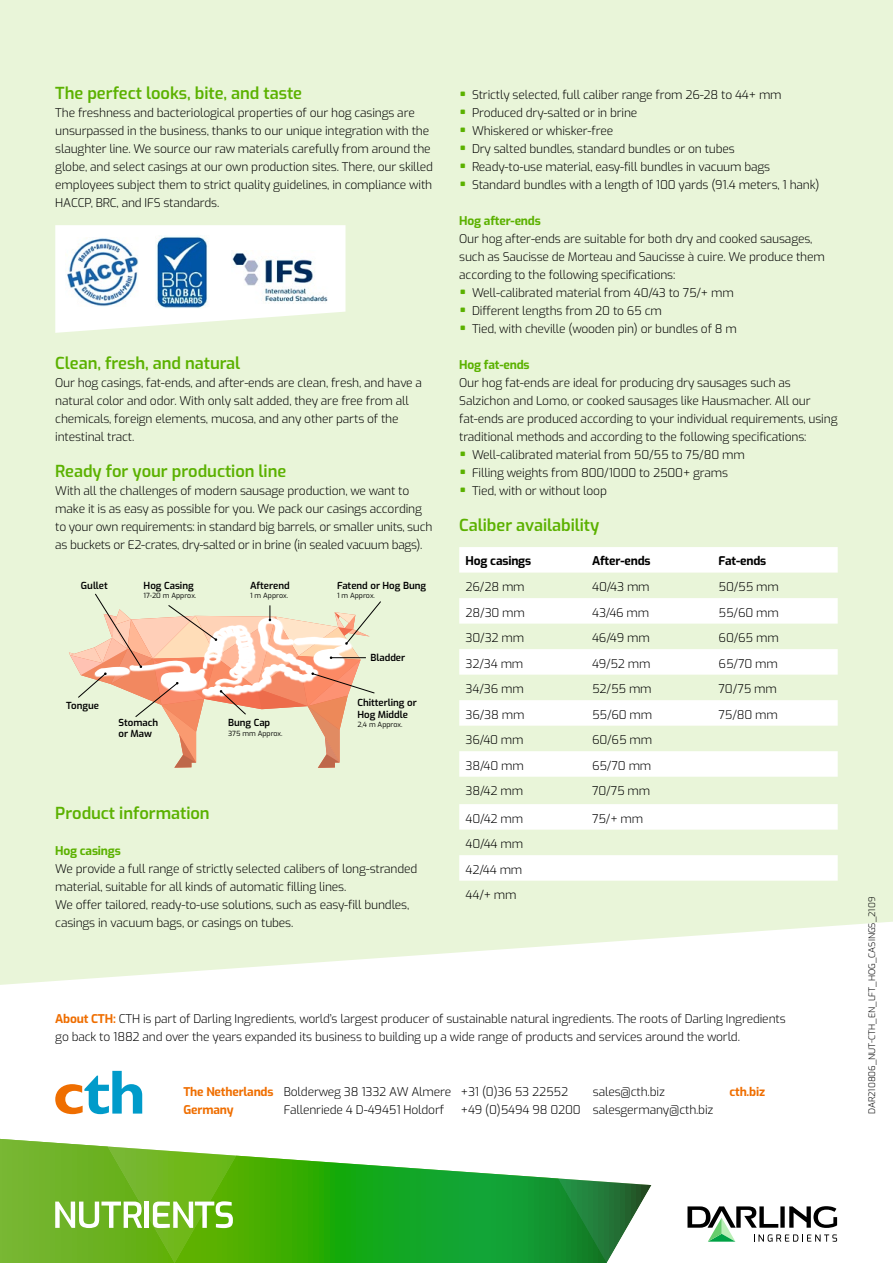
<style>
.page{position:relative;width:893px;height:1263px;background:#fff}
.page>*{position:absolute;margin:0;border:0;box-sizing:border-box;transform-origin:0 0}
.t1{font:600 16.5px "Exo";letter-spacing:-.005em;color:#5bb100}
.t2{font:300 12px/18px "Exo";letter-spacing:-.015em;color:#000}
.t3{font:700 12px "Exo";letter-spacing:-.015em;color:#5bb100}
.t4{font:700 12px "Exo";letter-spacing:-.015em;color:#000}
.t5{font:700 12px "Exo";letter-spacing:-.015em;color:#ef6e00}
.t6{font:600 9.6px/11.6px "Exo";color:#000}
.t7{font:300 9px "Exo";letter-spacing:-.005em;color:#000}
.t8{font:7.05px "Exo";color:#000}
.s1{font-weight:700;font-size:24px;color:#5bb100}
.s2{font-weight:700;color:#ef6e00}
</style>
<div class="page">
<div style="left:0;top:0;width:893px;height:1016px;background:#e9f5d9"></div>
<svg style="left:0;top:922px;width:893px;height:193px"></svg>
<svg style="left:0;top:1138px;width:558px;height:125px"></svg>
<svg style="left:558px;top:1178px;width:280px;height:85px"></svg>
<svg style="left:0;top:1139px;width:236px;height:124px;background:#81be3e"></svg>
<svg style="left:459px;top:547px;width:379px;height:334px;fill:#fff"></svg>
<svg style="left:55px;top:225px;width:290px;height:108px"></svg>
<img style="left:66px;top:238px;width:72px;height:69px">
<img style="left:156px;top:235px;width:54px;height:73px">
<img style="left:232px;top:250px;width:96px;height:54px">
<svg style="left:55px;top:1071px;width:87px;height:43px"></svg>
<svg style="left:69px;top:593px;width:312px;height:175px"></svg>
<h1 class="t1" style="left:55px;top:80px;width:248px">The perfect looks, bite, and taste</h1>
<p class="t2" style="left:55px;top:103px;width:379px">The freshness and bacteriological properties of our hog casings are unsurpassed in the business, thanks to our unique integration with the slaughter line. We source our raw materials carefully from around the globe, and select casings at our own production sites. There, our skilled employees subject them to strict quality guidelines, in compliance with HACCP, BRC, and IFS standards.</p>
<h1 class="t1" style="left:55px;top:350px;width:187px">Clean, fresh, and natural</h1>
<p class="t2" style="left:55px;top:373px;width:368px">Our hog casings, fat-ends, and after-ends are clean, fresh, and have a natural color and odor. With only salt added, they are free from all chemicals, foreign elements, mucosa, and any other parts of the intestinal tract.</p>
<h1 class="t1" style="left:55px;top:458px;width:233px">Ready for your production line</h1>
<p class="t2" style="left:55px;top:481px;width:379px">With all the challenges of modern sausage production, we want to make it is as easy as possible for you. We pack our casings according to your own requirements: in standard big barrels, or smaller units, such as buckets or E2-crates, dry-salted or in brine (in sealed vacuum bags).</p>
<p class="t6" style="left:81px;top:579px;width:28px">Gullet</p>
<p class="t6" style="left:144px;top:579px;width:52px">Hog Casing</p>
<p class="t8" style="left:144px;top:590px;width:54px">17-20 m Approx.</p>
<p class="t6" style="left:250px;top:579px;width:41px">Afterend</p>
<p class="t8" style="left:250px;top:590px;width:40px">1 m Approx.</p>
<p class="t6" style="left:337px;top:579px;width:91px">Fatend or Hog Bung</p>
<p class="t8" style="left:337px;top:590px;width:40px">1 m Approx.</p>
<p class="t6" style="left:370px;top:651px;width:36px">Bladder</p>
<p class="t6" style="left:66px;top:699px;width:34px">Tongue</p>
<p class="t6" style="left:118px;top:717px;width:41px;line-height:10.8px">Stomach or Maw</p>
<p class="t6" style="left:357px;top:696px;width:61px">Chitterling or<br>Hog Middle</p>
<p class="t6" style="left:228px;top:716px;width:44px">Bung Cap</p>
<p class="t8" style="left:357px;top:719px;width:47px">2,4 m Approx.</p>
<p class="t8" style="left:228px;top:728px;width:56px">375 mm Approx.</p>
<h1 class="t1" style="left:55px;top:800px;width:156px">Product information</h1>
<p class="t3" style="left:55px;top:841px;width:67px">Hog casings</p>
<p class="t2" style="left:55px;top:859px;width:364px">We provide a full range of strictly selected calibers of long-stranded material, suitable for all kinds of automatic filling lines.<br>We offer tailored, ready-to-use solutions, such as easy-fill bundles, casings in vacuum bags, or casings on tubes.</p>
<p class="t2" style="left:459px;top:85px;width:324px"><span class="s1">•</span> Strictly selected, full caliber range from 26-28 to 44+ mm</p>
<p class="t2" style="left:459px;top:103px;width:180px"><span class="s1">•</span> Produced dry-salted or in brine</p>
<p class="t2" style="left:459px;top:121px;width:156px"><span class="s1">•</span> Whiskered or whisker-free</p>
<p class="t2" style="left:459px;top:139px;width:277px"><span class="s1">•</span> Dry salted bundles, standard bundles or on tubes</p>
<p class="t2" style="left:459px;top:157px;width:312px"><span class="s1">•</span> Ready-to-use material, easy-fill bundles in vacuum bags</p>
<p class="t2" style="left:459px;top:175px;width:362px"><span class="s1">•</span> Standard bundles with a length of 100 yards (91.4 meters, 1 hank)</p>
<p class="t3" style="left:459px;top:211px;width:83px">Hog after-ends</p>
<p class="t2" style="left:459px;top:229px;width:367px">Our hog after-ends are suitable for both dry and cooked sausages, such as Saucisse de Morteau and Saucisse à cuire. We produce them according to the following specifications:</p>
<p class="t2" style="left:459px;top:283px;width:276px"><span class="s1">•</span> Well-calibrated material from 40/43 to 75/+ mm</p>
<p class="t2" style="left:459px;top:301px;width:204px"><span class="s1">•</span> Different lengths from 20 to 65 cm</p>
<p class="t2" style="left:459px;top:319px;width:279px"><span class="s1">•</span> Tied, with cheville (wooden pin) or bundles of 8 m</p>
<p class="t3" style="left:459px;top:355px;width:72px">Hog fat-ends</p>
<p class="t2" style="left:459px;top:373px;width:380px">Our hog fat-ends are ideal for producing dry sausages such as Salzichon and Lomo, or cooked sausages like Hausmacher. All our fat-ends are produced according to your individual requirements, using traditional methods and according to the following specifications:</p>
<p class="t2" style="left:459px;top:445px;width:287px"><span class="s1">•</span> Well-calibrated material from 50/55 to 75/80 mm</p>
<p class="t2" style="left:459px;top:463px;width:270px"><span class="s1">•</span> Filling weights from 800/1000 to 2500+ grams</p>
<p class="t2" style="left:459px;top:481px;width:149px"><span class="s1">•</span> Tied, with or without loop</p>
<h1 class="t1" style="left:459px;top:512px;width:142px">Caliber availability</h1>
<p class="t4" style="left:466px;top:552px;width:67px">Hog casings</p>
<p class="t4" style="left:592px;top:552px;width:60px">After-ends</p>
<p class="t4" style="left:719px;top:552px;width:49px">Fat-ends</p>
<p class="t2" style="left:466px;top:577px;width:61px">26/28 mm</p>
<p class="t2" style="left:592px;top:577px;width:59px">40/43 mm</p>
<p class="t2" style="left:719px;top:577px;width:62px">50/55 mm</p>
<p class="t2" style="left:466px;top:602px;width:61px">28/30 mm</p>
<p class="t2" style="left:592px;top:602px;width:59px">43/46 mm</p>
<p class="t2" style="left:719px;top:602px;width:62px">55/60 mm</p>
<p class="t2" style="left:466px;top:628px;width:60px">30/32 mm</p>
<p class="t2" style="left:592px;top:628px;width:59px">46/49 mm</p>
<p class="t2" style="left:719px;top:628px;width:62px">60/65 mm</p>
<p class="t2" style="left:466px;top:653px;width:59px">32/34 mm</p>
<p class="t2" style="left:592px;top:653px;width:60px">49/52 mm</p>
<p class="t2" style="left:719px;top:653px;width:61px">65/70 mm</p>
<p class="t2" style="left:466px;top:679px;width:60px">34/36 mm</p>
<p class="t2" style="left:592px;top:679px;width:61px">52/55 mm</p>
<p class="t2" style="left:719px;top:679px;width:60px">70/75 mm</p>
<p class="t2" style="left:466px;top:705px;width:60px">36/38 mm</p>
<p class="t2" style="left:592px;top:705px;width:62px">55/60 mm</p>
<p class="t2" style="left:719px;top:705px;width:61px">75/80 mm</p>
<p class="t2" style="left:466px;top:730px;width:60px">36/40 mm</p>
<p class="t2" style="left:592px;top:730px;width:62px">60/65 mm</p>
<p class="t2" style="left:466px;top:756px;width:60px">38/40 mm</p>
<p class="t2" style="left:592px;top:756px;width:61px">65/70 mm</p>
<p class="t2" style="left:466px;top:781px;width:59px">38/42 mm</p>
<p class="t2" style="left:592px;top:781px;width:60px">70/75 mm</p>
<p class="t2" style="left:466px;top:808px;width:59px">40/42 mm</p>
<p class="t2" style="left:592px;top:808px;width:53px">75/+ mm</p>
<p class="t2" style="left:466px;top:830px;width:59px;line-height:25.5px;text-align:justify">40/44 mm 42/44 mm 44/+ mm</p>
<p class="t2" style="left:55px;top:1009px;width:732px"><span class="s2">About CTH:</span> CTH is part of Darling Ingredients, world’s largest producer of sustainable natural ingredients. The roots of Darling Ingredients go back to 1882 and over the years expanded its business to building up a wide range of products and services around the world.</p>
<p class="t2" style="left:183px;top:1082px;width:386px"><span class="s2">The Netherlands</span> Bolderweg 38 1332 AW Almere +31 (0)36 53 22552</p>
<p class="t2" style="left:593px;top:1082px;width:73px">sales@cth.biz</p>
<p class="t5" style="left:729px;top:1083px;width:37px">cth.biz</p>
<p class="t5" style="left:183px;top:1101px;width:52px">Germany</p>
<p class="t2" style="left:284px;top:1100px;width:162px">Fallenriede 4 D-49451 Holdorf</p>
<p class="t2" style="left:461px;top:1100px;width:254px">+49 (0)5494 98 0200 salesgermany@cth.biz</p>
<p class="t7" style="left:865px;top:1114px;width:219px;rotate:-90deg">DAR210806_NUT-CTH_EN_LFT_HOG_CASINGS_2109</p>
</div>
